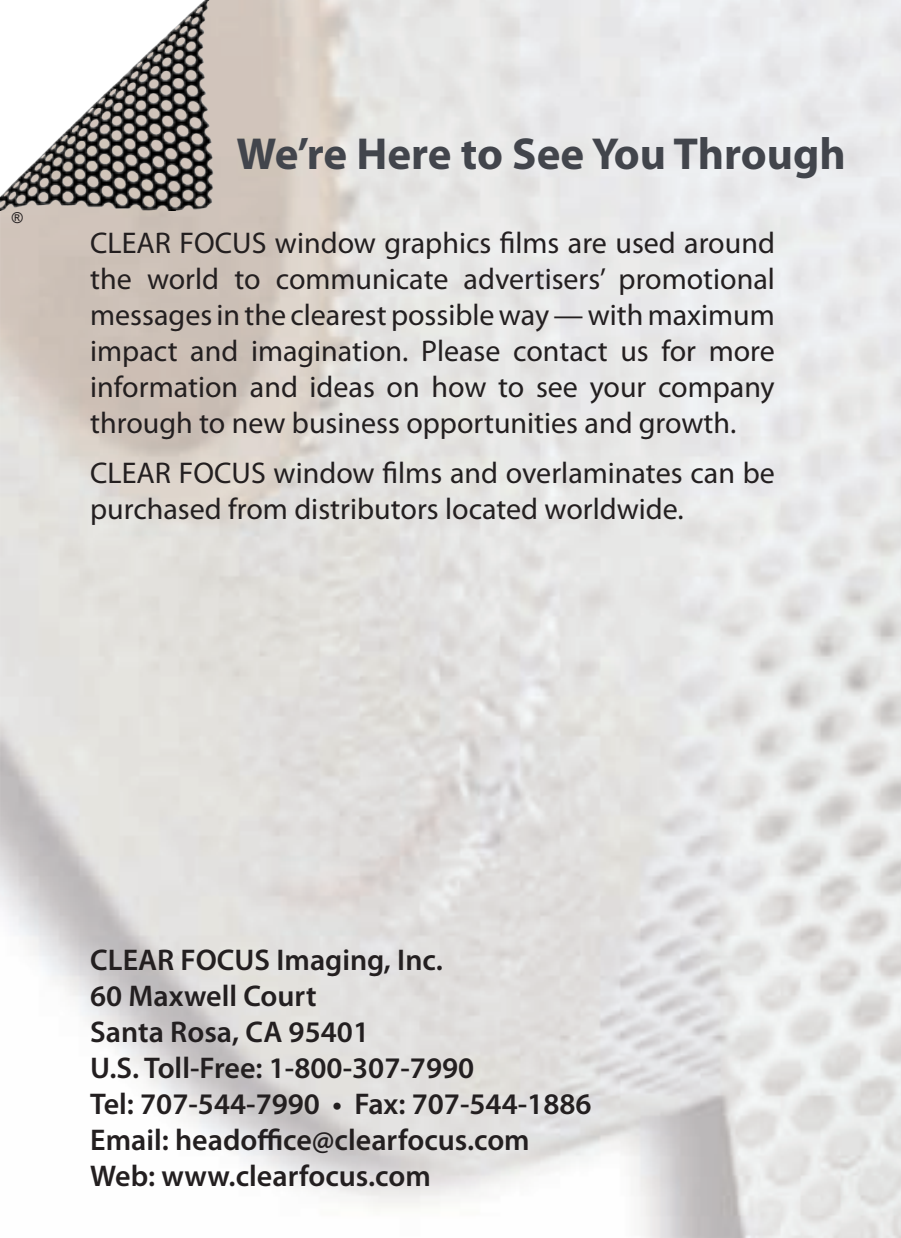
<style>
.page{position:relative;width:901px;height:1238px;background:#fff}
.page>*{position:absolute;margin:0;border:0;box-sizing:border-box;transform-origin:0 0}
.t1{font:700 45px "Myriad Pro";color:#42454c}
.t2{font:30px/36px "Myriad Pro";color:#231f20;text-align:justify}
.t3{font:600 30px/36px "Myriad Pro";color:#231f20}
.t4{font:15px "Arial";color:#231f20}
</style>
<div class="page">
<img style="left:0;top:0;width:214px;height:211px">
<p class="t4" style="left:12px;top:209px;width:13px">®</p>
<h1 class="t1" style="left:236px;top:124px;width:610px">We’re Here to See You Through</h1>
<p class="t2" style="left:90px;top:224px;width:686px">CLEAR FOCUS window graphics films are used around the world to communicate advertisers’ promotional messages in the clearest possible way — with maximum impact and imagination. Please contact us for more information and ideas on how to see your company through to new business opportunities and growth.</p>
<p class="t2" style="left:90px;top:454px;width:686px">CLEAR FOCUS window films and overlaminates can be purchased from distributors located worldwide.</p>
<p class="t3" style="left:90px;top:941px;width:502px">CLEAR FOCUS Imaging, Inc.<br>60 Maxwell Court<br>Santa Rosa, CA 95401<br>U.S. Toll-Free: 1-800-307-7990<br>Tel: 707-544-7990 • Fax: 707-544-1886<br>Email: headoffice@clearfocus.com<br>Web: www.clearfocus.com</p>
</div>
